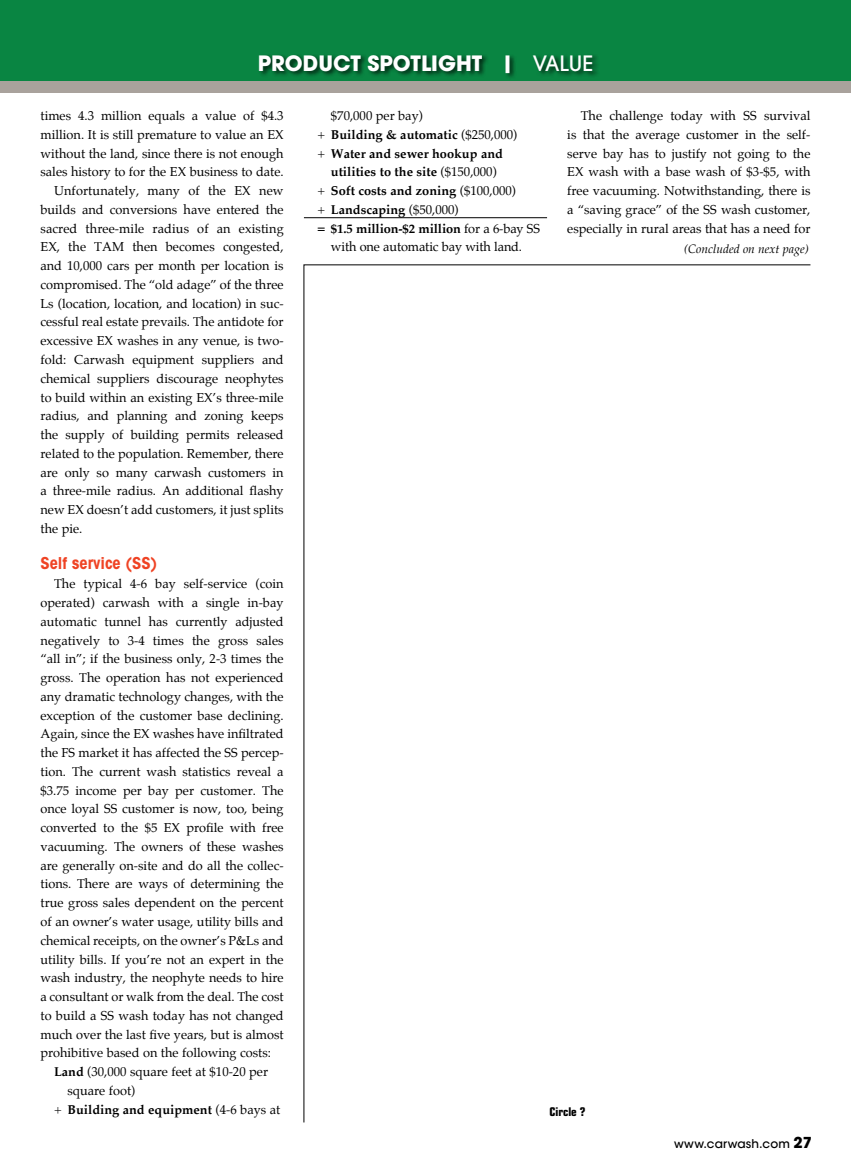
<style>
.page{position:relative;width:851px;height:1175px;background:#fff}
.page>*{position:absolute;margin:0;border:0;box-sizing:border-box;transform-origin:0 0}
.t1{font:700 21px "Avant Garde";color:#fff}
.t2{font:700 condensed 16.5px "Avant Garde";color:#ef4324}
.t3{font:12.75px/18.8px "Palatino";color:#000;text-align:justify}
.t4{font:700 12.75px "Palatino";color:#000}
.t5{font:italic 12px "Palatino";color:#000}
.t6{font:12px "ITC Avant Garde MM 445 750";color:#000}
.t7{font:700 condensed 12px "Eurostile";color:#000}
.s1{font-weight:500}
.s2{font-weight:400}
.s3{font-weight:700}
.s4{font-family:"Avant Garde";font-weight:700;font-size:15px}
</style>
<div class="page">
<div style="left:0;top:0;width:850px;height:81px;background:#098542"></div>
<div style="left:0;top:81px;width:850px;height:12px;background:#a9a29c"></div>
<div style="left:258px;top:54px;width:342px;height:26px;background:#000;opacity:.75"></div>
<hr style="left:304px;top:217px;width:243px;height:1px;background:#000">
<svg style="left:303px;top:264px;width:508px;height:859px"></svg>
<h1 class="t1" style="left:258px;top:49px;width:337px">PRODUCT SPOTLIGHT | <span class="s1">VALUE</span></h1>
<p class="t3" style="left:567px;top:106px;width:245px;text-indent:14px">The challenge today with SS survival is that the average customer in the self&shy;serve bay has to justify not going to the EX wash with a base wash of $3-$5, with free vacuuming. Notwithstanding, there is a “saving grace” of the SS wash customer, especially in rural areas that has a need for</p>
<p class="t3" style="left:331px;top:106px;width:94px">$70,000 per bay)</p>
<p class="t4" style="left:317px;top:124px;width:202px"><span class="s2">+</span> Building &amp; automatic <span class="s2">($250,000)</span></p>
<p class="t4" style="left:317px;top:142px;width:187px"><span class="s2">+</span> Water and sewer hookup and</p>
<p class="t4" style="left:331px;top:161px;width:167px">utilities to the site <span class="s2">($150,000)</span></p>
<p class="t4" style="left:317px;top:180px;width:200px"><span class="s2">+</span> Soft costs and zoning <span class="s2">($100,000)</span></p>
<p class="t4" style="left:317px;top:199px;width:143px"><span class="s2">+</span> Landscaping <span class="s2">($50,000)</span></p>
<p class="t4" style="left:317px;top:217px;width:224px">= $1.5 million-$2 million <span class="s2">for a 6-bay SS</span></p>
<p class="t3" style="left:331px;top:238px;width:193px">with one automatic bay with land.</p>
<p class="t3" style="left:40px;top:106px;width:245px">times 4.3 million equals a value of $4.3</p>
<p class="t3" style="left:40px;top:125px;width:245px">million. It is still premature to value an EX</p>
<p class="t3" style="left:40px;top:144px;width:245px">without the land, since there is not enough</p>
<p class="t3" style="left:40px;top:163px;width:245px">sales history to for the EX business to date.</p>
<p class="t3" style="left:54px;top:181px;width:231px">Unfortunately, many of the EX new</p>
<p class="t3" style="left:40px;top:200px;width:244px">builds and conversions have entered the</p>
<p class="t3" style="left:40px;top:219px;width:245px">sacred three-mile radius of an existing</p>
<p class="t3" style="left:40px;top:238px;width:244px">EX, the TAM then becomes congested,</p>
<p class="t3" style="left:40px;top:256px;width:245px">and 10,000 cars per month per location is</p>
<p class="t3" style="left:40px;top:275px;width:244px">compromised. The “old adage” of the three</p>
<p class="t3" style="left:40px;top:294px;width:244px">Ls (location, location, and location) in suc-</p>
<p class="t3" style="left:40px;top:313px;width:245px">cessful real estate prevails. The antidote for</p>
<p class="t3" style="left:40px;top:331px;width:244px">excessive EX washes in any venue, is two-</p>
<p class="t3" style="left:40px;top:350px;width:244px">fold: Carwash equipment suppliers and</p>
<p class="t3" style="left:40px;top:369px;width:244px">chemical suppliers discourage neophytes</p>
<p class="t3" style="left:40px;top:388px;width:244px">to build within an existing EX’s three-mile</p>
<p class="t3" style="left:40px;top:406px;width:244px">radius, and planning and zoning keeps</p>
<p class="t3" style="left:40px;top:425px;width:244px">the supply of building permits released</p>
<p class="t3" style="left:40px;top:444px;width:244px">related to the population. Remember, there</p>
<p class="t3" style="left:40px;top:463px;width:245px">are only so many carwash customers in</p>
<p class="t3" style="left:40px;top:481px;width:245px">a three-mile radius. An additional flashy</p>
<p class="t3" style="left:40px;top:500px;width:244px">new EX doesn’t add customers, it just splits</p>
<p class="t3" style="left:40px;top:519px;width:43px">the pie.</p>
<p class="t2" style="left:40px;top:553px;width:118px">Self service (SS)</p>
<p class="t3" style="left:40px;top:574px;width:245px;text-indent:14px">The typical 4-6 bay self-service (coin operated) carwash with a single in-bay automatic tunnel has currently adjusted negatively to 3-4 times the gross sales “all in”; if the business only, 2-3 times the gross. The operation has not experienced any dramatic technology changes, with the exception of the customer base declining.<br>Again, since the EX washes have infiltrated the FS market it has affected the SS percep&shy;tion. The current wash statistics reveal a $3.75 income per bay per customer. The once loyal SS customer is now, too, being converted to the $5 EX profile with free vacuuming. The owners of these washes are generally on-site and do all the collec&shy;tions. There are ways of determining the true gross sales dependent on the percent of an owner’s water usage, utility bills and chemical receipts, on the owner’s P&amp;Ls and utility bills. If you’re not an expert in the wash industry, the neophyte needs to hire a consultant or walk from the deal. The cost to build a SS wash today has not changed much over the last five years, but is almost prohibitive based on the following costs:</p>
<p class="t3" style="left:54px;top:1062px;width:215px"><span class="s3">Land</span> (30,000 square feet at $10-20 per</p>
<p class="t3" style="left:68px;top:1081px;width:69px">square foot)</p>
<p class="t4" style="left:54px;top:1098px;width:228px"><span class="s2">+</span> Building and equipment <span class="s2">(4-6 bays at</span></p>
<p class="t7" style="left:549px;top:1104px;width:37px">Circle ?</p>
<p class="t5" style="left:684px;top:239px;width:126px">(Concluded on next page)</p>
<p class="t6" style="left:674px;top:1136px;width:139px">www.carwash.com <span class="s4">27</span></p>
</div>
